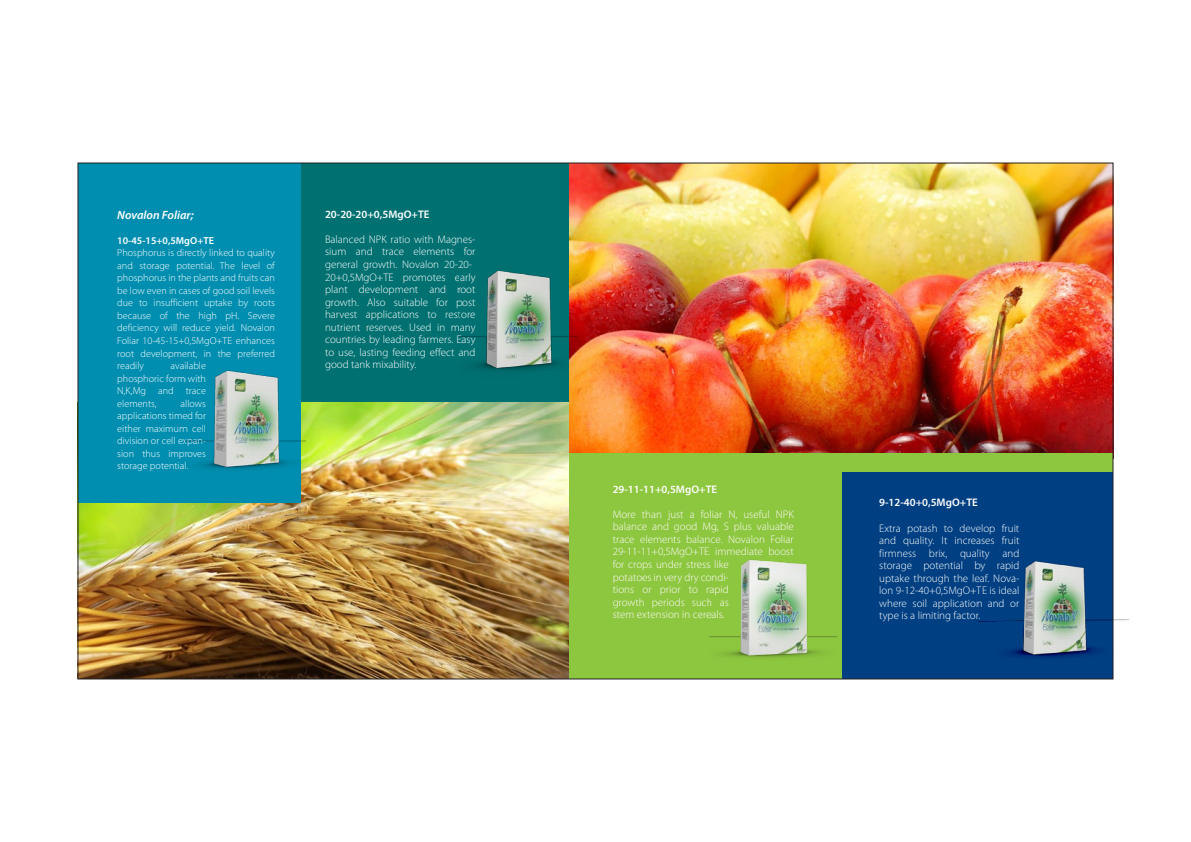
<style>
.page{position:relative;width:1191px;height:842px;background:#fff}
.page>*{position:absolute;margin:0;border:0;box-sizing:border-box;transform-origin:0 0}
.t1{font:italic 600 12px "Myriad Pro";color:#fff}
.t2{font:300 11px/12.5px "Myriad Pro";color:#fff}
.t3{font:600 11px "Myriad Pro";color:#fff}
.t4{font:300 10.2px/12.5px "Myriad Pro";color:#fff;text-align:justify}
.t5{font:600 10.2px "Myriad Pro";color:#fff}
</style>
<div class="page">
<div style="left:276px;top:163px;width:316px;height:364px;background:#007071"></div>
<img style="left:80px;top:402px;width:489px;height:275px">
<img style="left:569px;top:165px;width:542px;height:289px">
<div style="left:78px;top:163px;width:222px;height:339px;background:#008eb0"></div>
<div style="left:569px;top:454px;width:544px;height:225px;background:#8dc63f"></div>
<div style="left:842px;top:473px;width:271px;height:206px;background:#003f82"></div>
<img style="left:186px;top:366px;width:119px;height:110px">
<img style="left:459px;top:267px;width:118px;height:112px">
<img style="left:710px;top:559px;width:126px;height:99px">
<img style="left:978px;top:553px;width:150px;height:112px">
<p class="t1" style="left:117px;top:207px;width:78px">Novalon Foliar;</p>
<p class="t5" style="left:117px;top:234px;width:98px">10-45-15+0,5MgO+TE</p>
<p class="t4" style="left:117px;top:246px;width:159px">Phosphorus is directly linked to quality and storage potential. The level of phosphorus in the plants and fruits can be low even in cases of good soil levels due to insufficient uptake by roots because of the high pH. Severe deficiency will reduce yield. Novalon Foliar 10-45-15+0,5MgO+TE enhances root development, in the preferred readily</p>
<p class="t4" style="left:117px;top:359px;width:90px;text-indent:53px">available phosphoric form with N,K,Mg and trace elements,</p>
<p class="t4" style="left:117px;top:397px;width:90px;text-indent:63px">allows applications timed for either maximum cell division or cell expan&shy;sion thus improves storage potential.</p>
<p class="t3" style="left:325px;top:207px;width:106px">20-20-20+0,5MgO+TE</p>
<p class="t2" style="left:325px;top:233px;width:152px">Balanced NPK ratio with Magnes&shy;sium and trace elements for general growth. Novalon 20-20-<br>20+0,5MgO+TE promotes early plant development and root growth. Also suitable for post harvest applications to restore nutrient reserves. Used in many countries by leading farmers. Easy to use, lasting feeding effect and good tank mixability.</p>
<p class="t3" style="left:612px;top:482px;width:106px">29-11-11+0,5MgO+TE</p>
<p class="t2" style="left:612px;top:508px;width:183px">More than just a foliar N, useful NPK balance and good Mg, S plus valuable trace elements balance. Novalon Foliar<br>29-11-11+0,5MgO+TE immediate boost for crops under stress like<br>potatoes in very dry condi-<br>tions or prior to rapid<br>growth periods such as<br>stem extension in cereals.</p>
<p class="t3" style="left:879px;top:496px;width:100px">9-12-40+0,5MgO+TE</p>
<p class="t2" style="left:879px;top:521px;width:142px;text-align:justify">Extra potash to develop fruit and quality. It increases fruit firmness brix, quality and storage potential by rapid uptake through the leaf. Nova&shy;lon 9-12-40+0,5MgO+TE is ideal where soil application and or type is a limiting factor.</p>
</div>
